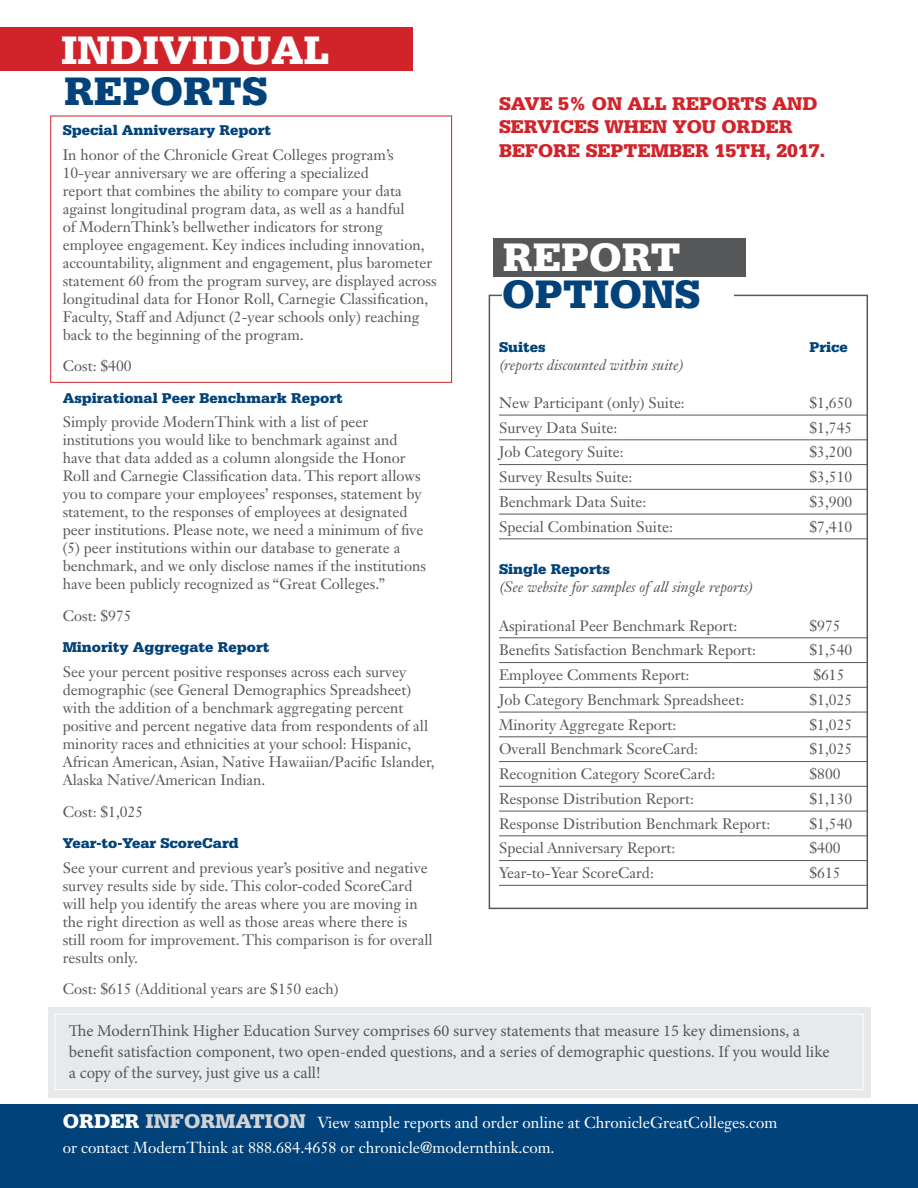
<style>
.page{position:relative;width:918px;height:1188px;background:#fff}
.page>*{position:absolute;margin:0;border:0;box-sizing:border-box;transform-origin:0 0}
.t1{font:900 42px "Serifa Std";color:#fff}
.t2{font:900 42px "Serifa Std";color:#004279}
.t3{font:900 19.5px "Serifa Std";color:#d1232a}
.t4{font:16.5px/21px "Minion Pro";color:#57585a}
.t5{font:15.75px/25.5px "Janson Text LT Std";color:#fff}
.t6{font:15px/18px "Janson Text LT Std";color:#57585a}
.t7{font:900 15px "Serifa Std";color:#004279}
.t8{font:italic 15px "Janson Text LT Std";color:#57585a}
.s1{font-family:"Serifa Std";font-weight:900;font-size:21px}
.s2{font-family:"Serifa Std";font-weight:900;font-size:21px;color:#d1d2d4}
</style>
<div class="page">
<div style="left:0;top:1105px;width:918px;height:83px;background:#004279"></div>
<div style="left:489px;top:295px;width:379px;height:614px;border:2px solid #57585a"></div>
<div style="left:0;top:27px;width:412px;height:44px;background:#d1232a"></div>
<div style="left:493px;top:238px;width:253px;height:38px;background:#57585a"></div>
<div style="left:502px;top:281px;width:231px;height:38px;background:#fff"></div>
<div style="left:48px;top:1007px;width:823px;height:91px;background:#e7e9eb"></div>
<hr style="left:499px;top:415px;width:369px;height:1px;background:#57585a">
<hr style="left:499px;top:439px;width:369px;height:1px;background:#57585a">
<hr style="left:499px;top:464px;width:369px;height:1px;background:#57585a">
<hr style="left:499px;top:489px;width:369px;height:1px;background:#57585a">
<hr style="left:499px;top:514px;width:369px;height:1px;background:#57585a">
<hr style="left:499px;top:538px;width:369px;height:1px;background:#57585a">
<hr style="left:499px;top:637px;width:369px;height:1px;background:#57585a">
<hr style="left:499px;top:662px;width:369px;height:1px;background:#57585a">
<hr style="left:499px;top:687px;width:369px;height:1px;background:#57585a">
<hr style="left:499px;top:712px;width:369px;height:1px;background:#57585a">
<hr style="left:499px;top:736px;width:369px;height:1px;background:#57585a">
<hr style="left:499px;top:761px;width:369px;height:1px;background:#57585a">
<hr style="left:499px;top:786px;width:369px;height:1px;background:#57585a">
<hr style="left:499px;top:811px;width:369px;height:1px;background:#57585a">
<hr style="left:499px;top:835px;width:369px;height:1px;background:#57585a">
<hr style="left:499px;top:860px;width:369px;height:1px;background:#57585a">
<hr style="left:499px;top:885px;width:369px;height:1px;background:#57585a">
<div style="left:55px;top:1014px;width:809px;height:76px;border:1px solid #fff"></div>
<div style="left:50px;top:116px;width:402px;height:267px;border:1px solid #d1232a"></div>
<h1 class="t1" style="left:61px;top:25px;width:270px">INDIVIDUAL</h1>
<h1 class="t2" style="left:64px;top:66px;width:60px">Reports</h1>
<p class="t7" style="left:63px;top:121px;width:210px">Special Anniversary Report</p>
<p class="t6" style="left:63px;top:145px;width:375px">In honor of the Chronicle Great Colleges program’s 10-year anniversary we are offering a specialized<br>report that combines the ability to compare your data against longitudinal program data, as well as a handful<br>of ModernThink’s bellwether indicators for strong employee engagement. Key indices including innovation, accountability, alignment and engagement, plus barometer statement 60 from the program survey, are displayed across longitudinal data for Honor Roll, Carnegie Classification, Faculty, Staff and Adjunct (2-year schools only) reaching back to the beginning of the program.</p>
<p class="t6" style="left:63px;top:357px;width:70px">Cost: $400</p>
<p class="t7" style="left:63px;top:389px;width:282px">Aspirational Peer Benchmark Report</p>
<p class="t6" style="left:63px;top:413px;width:365px">Simply provide ModernThink with a list of peer institutions you would like to benchmark against and have that data added as a column alongside the Honor Roll and Carnegie Classification data. This report allows you to compare your employees’ responses, statement by statement, to the responses of employees at designated peer institutions. Please note, we need a minimum of five (5) peer institutions within our database to generate a benchmark, and we only disclose names if the institutions have been publicly recognized as “Great Colleges.”</p>
<p class="t6" style="left:63px;top:607px;width:70px">Cost: $975</p>
<p class="t7" style="left:63px;top:639px;width:208px">Minority Aggregate Report</p>
<p class="t6" style="left:63px;top:663px;width:374px">See your percent positive responses across each survey demographic (see General Demographics Spreadsheet) with the addition of a benchmark aggregating percent positive and percent negative data from respondents of all minority races and ethnicities at your school: Hispanic, African American, Asian, Native Hawaiian/Pacific Islander, Alaska Native/American Indian.</p>
<p class="t6" style="left:63px;top:802px;width:82px">Cost: $1,025</p>
<p class="t7" style="left:63px;top:834px;width:177px">Year-to-Year ScoreCard</p>
<p class="t6" style="left:63px;top:859px;width:371px">See your current and previous year’s positive and negative survey results side by side. This color-coded ScoreCard will help you identify the areas where you are moving in the right direction as well as those areas where there is still room for improvement. This comparison is for overall results only.</p>
<p class="t6" style="left:63px;top:980px;width:277px">Cost: $615 (Additional years are $150 each)</p>
<h2 class="t3" style="left:499px;top:92px;width:27px">Save</h2>
<h2 class="t3" style="left:558px;top:92px;width:84px">5% on all</h2>
<h2 class="t3" style="left:672px;top:92px;width:15px">reports</h2>
<h2 class="t3" style="left:772px;top:92px;width:16px">and</h2>
<h2 class="t3" style="left:499px;top:115px;width:14px">services</h2>
<h2 class="t3" style="left:604px;top:115px;width:35px">when</h2>
<h2 class="t3" style="left:673px;top:115px;width:16px">you</h2>
<h2 class="t3" style="left:721px;top:115px;width:16px">order</h2>
<h2 class="t3" style="left:499px;top:139px;width:15px">before</h2>
<h2 class="t3" style="left:586px;top:139px;width:27px">September</h2>
<h2 class="t3" style="left:715px;top:139px;width:112px">15th, 2017.</h2>
<h1 class="t1" style="left:503px;top:232px;width:61px">Report</h1>
<h1 class="t2" style="left:502px;top:270px;width:61px">Options</h1>
<p class="t7" style="left:499px;top:338px;width:48px">Suites</p>
<p class="t7" style="left:810px;top:338px;width:40px">Price</p>
<p class="t8" style="left:499px;top:355px;width:186px">(reports discounted within suite)</p>
<p class="t6" style="left:499px;top:394px;width:187px">New Participant (only) Suite:</p>
<p class="t6" style="left:810px;top:394px;width:44px">$1,650</p>
<p class="t6" style="left:499px;top:418px;width:120px">Survey Data Suite:</p>
<p class="t6" style="left:810px;top:418px;width:44px">$1,745</p>
<p class="t6" style="left:499px;top:443px;width:126px">Job Category Suite:</p>
<p class="t6" style="left:810px;top:443px;width:44px">$3,200</p>
<p class="t6" style="left:499px;top:468px;width:135px">Survey Results Suite:</p>
<p class="t6" style="left:810px;top:468px;width:44px">$3,510</p>
<p class="t6" style="left:499px;top:493px;width:149px">Benchmark Data Suite:</p>
<p class="t6" style="left:810px;top:493px;width:44px">$3,900</p>
<p class="t6" style="left:499px;top:517px;width:175px">Special Combination Suite:</p>
<p class="t6" style="left:810px;top:517px;width:44px">$7,410</p>
<p class="t7" style="left:499px;top:561px;width:112px">Single Reports</p>
<p class="t8" style="left:499px;top:578px;width:256px">(See website for samples of all single reports)</p>
<p class="t6" style="left:499px;top:616px;width:240px">Aspirational Peer Benchmark Report:</p>
<p class="t6" style="left:810px;top:616px;width:33px">$975</p>
<p class="t6" style="left:499px;top:641px;width:258px">Benefits Satisfaction Benchmark Report:</p>
<p class="t6" style="left:810px;top:641px;width:44px">$1,540</p>
<p class="t6" style="left:499px;top:666px;width:192px">Employee Comments Report:</p>
<p class="t6" style="left:813px;top:666px;width:33px">$615</p>
<p class="t6" style="left:499px;top:691px;width:247px">Job Category Benchmark Spreadsheet:</p>
<p class="t6" style="left:810px;top:691px;width:44px">$1,025</p>
<p class="t6" style="left:499px;top:715px;width:179px">Minority Aggregate Report:</p>
<p class="t6" style="left:810px;top:715px;width:44px">$1,025</p>
<p class="t6" style="left:499px;top:740px;width:201px">Overall Benchmark ScoreCard:</p>
<p class="t6" style="left:810px;top:740px;width:44px">$1,025</p>
<p class="t6" style="left:499px;top:765px;width:218px">Recognition Category ScoreCard:</p>
<p class="t6" style="left:810px;top:765px;width:33px">$800</p>
<p class="t6" style="left:499px;top:790px;width:196px">Response Distribution Report:</p>
<p class="t6" style="left:810px;top:790px;width:44px">$1,130</p>
<p class="t6" style="left:499px;top:814px;width:273px">Response Distribution Benchmark Report:</p>
<p class="t6" style="left:810px;top:814px;width:44px">$1,540</p>
<p class="t6" style="left:499px;top:839px;width:178px">Special Anniversary Report:</p>
<p class="t6" style="left:810px;top:839px;width:33px">$400</p>
<p class="t6" style="left:499px;top:864px;width:156px">Year-to-Year ScoreCard:</p>
<p class="t6" style="left:810px;top:864px;width:33px">$615</p>
<p class="t4" style="left:69px;top:1020px;width:762px">The ModernThink Higher Education Survey comprises 60 survey statements that measure 15 key dimensions, a benefit satisfaction component, two open-ended questions, and a series of demographic questions. If you would like a copy of the survey, just give us a call!</p>
<p class="t5" style="left:63px;top:1109px;width:716px"><span class="s1">ORDER</span> <span class="s2">INFORMATION</span> View sample reports and order online at ChronicleGreatColleges.com or contact ModernThink at 888.684.4658 or chronicle@modernthink.com.</p>
</div>
